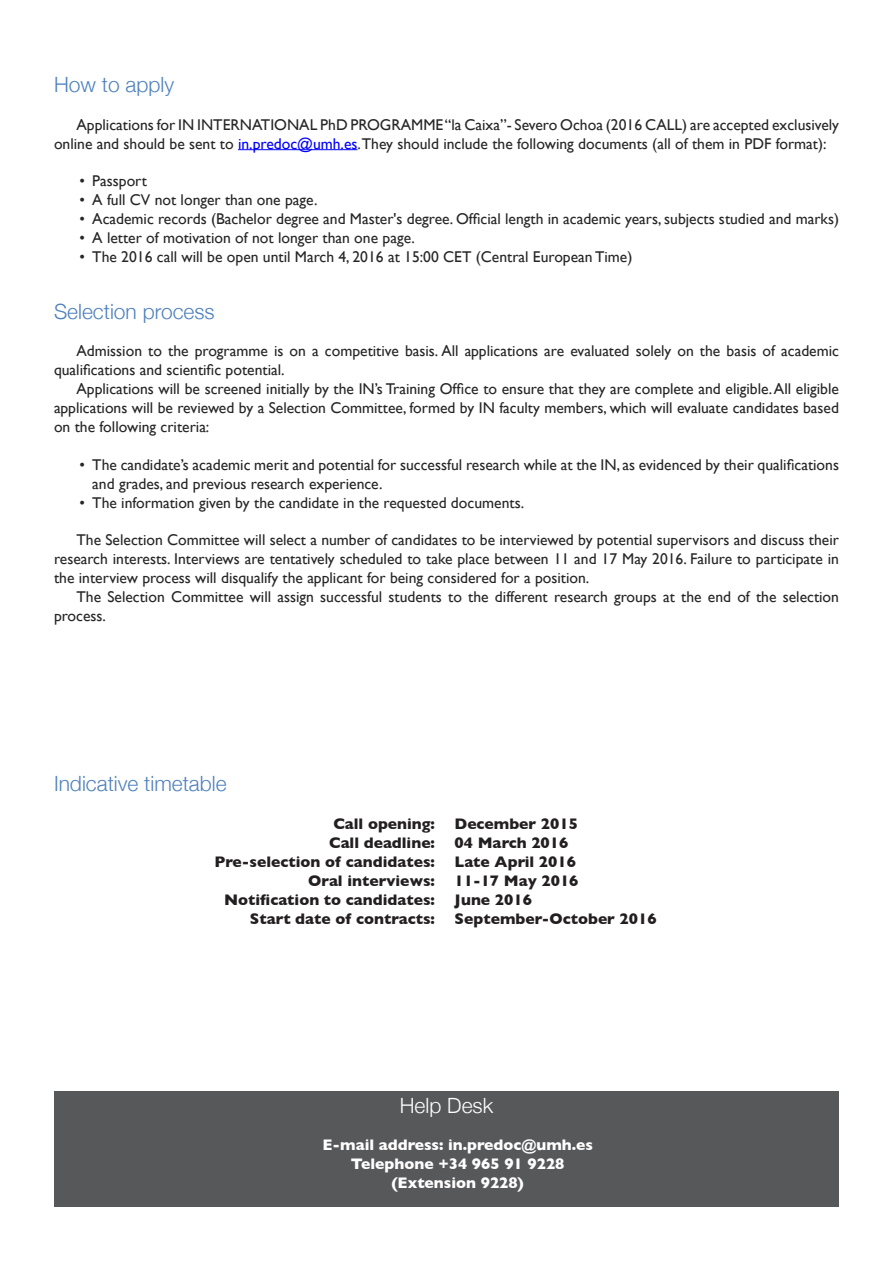
<style>
.page{position:relative;width:893px;height:1263px;background:#fff}
.page>*{position:absolute;margin:0;border:0;box-sizing:border-box;transform-origin:0 0}
.HeaderStu{font:300 21px "Helvetica Neue";color:#4f81bd}
.HeaderStu-2{font:300 21px "Helvetica Neue";color:#fff}
.Basic{font:15.6px/18.9px "Gill Sans";color:#262626}
.Basic-2{font:700 15.6px "Gill Sans";color:#231f20}
.Basic-3{font:700 15.6px "Gill Sans";color:#fff}
.Timetable{font:700 15.6px "Gill Sans";color:#231f20}
.s1{color:#00f}
</style>
<div class="page">
<hr style="left:238px;top:149px;width:120px;height:1px;background:#00f">
<div style="left:54px;top:1091px;width:785px;height:116px;background:#57585a"></div>
<p class="HeaderStu" style="left:54px;top:67px;width:122px">How to apply</p>
<p class="Basic" style="left:54px;top:115px;width:786px;text-indent:22px">Applications for IN INTERNATIONAL PhD PROGRAMME “la Caixa”- Severo Ochoa (2016 CALL) are accepted exclusively online and should be sent to <span class="s1">in.predoc@umh.es</span>.They should include the following documents (all of them in PDF format):</p>
<p class="Basic" style="left:80px;top:171px;width:69px">• Passport</p>
<p class="Basic" style="left:80px;top:190px;width:239px">• A full CV not longer than one page.</p>
<p class="Basic" style="left:80px;top:209px;width:761px">• Academic records (Bachelor degree and Master's degree. Official length in academic years, subjects studied and marks)</p>
<p class="Basic" style="left:80px;top:228px;width:337px">• A letter of motivation of not longer than one page.</p>
<p class="Basic" style="left:80px;top:247px;width:554px">• The 2016 call will be open until March 4, 2016 at 15:00 CET (Central European Time)</p>
<p class="HeaderStu" style="left:54px;top:294px;width:162px">Selection process</p>
<p class="Basic" style="left:54px;top:342px;width:786px;text-indent:22px">Admission to the programme is on a competitive basis. All applications are evaluated solely on the basis of academic qualifications and scientific potential.</p>
<p class="Basic" style="left:54px;top:379px;width:786px;text-align:justify;text-indent:22px">Applications will be screened initially by the IN’s Training Office to ensure that they are complete and eligible. All eligible applications will be reviewed by a Selection Committee, formed by IN faculty members, which will evaluate candidates based on the following criteria:</p>
<p class="Basic" style="left:92px;top:455px;width:748px;text-indent:-13px">• The candidate’s academic merit and potential for successful research while at the IN, as evidenced by their qualifications and grades, and previous research experience.</p>
<p class="Basic" style="left:80px;top:493px;width:446px">• The information given by the candidate in the requested documents.</p>
<p class="Basic" style="left:54px;top:531px;width:786px;text-align:justify;text-indent:22px">The Selection Committee will select a number of candidates to be interviewed by potential supervisors and discuss their research interests. Interviews are tentatively scheduled to take place between 11 and 17 May 2016. Failure to participate in the interview process will disqualify the applicant for being considered for a position.</p>
<p class="Basic" style="left:54px;top:587px;width:786px;text-indent:22px">The Selection Committee will assign successful students to the different research groups at the end of the selection process.</p>
<p class="HeaderStu" style="left:54px;top:767px;width:174px">Indicative timetable</p>
<p class="Timetable" style="left:333px;top:811px;width:103px">Call opening:</p>
<p class="Timetable" style="left:454px;top:811px;width:125px">December 2015</p>
<p class="Basic-2" style="left:329px;top:830px;width:107px">Call deadline:</p>
<p class="Basic-2" style="left:454px;top:830px;width:115px">04 March 2016</p>
<p class="Basic-2" style="left:215px;top:849px;width:222px">Pre-selection of candidates:</p>
<p class="Basic-2" style="left:454px;top:849px;width:123px">Late April 2016</p>
<p class="Basic-2" style="left:308px;top:868px;width:128px">Oral interviews:</p>
<p class="Basic-2" style="left:454px;top:868px;width:125px">11-17 May 2016</p>
<p class="Basic-2" style="left:224px;top:887px;width:309px">Notification to candidates: June 2016</p>
<p class="Basic-2" style="left:250px;top:906px;width:187px">Start date of contracts:</p>
<p class="Basic-2" style="left:454px;top:906px;width:204px">September-October 2016</p>
<p class="HeaderStu-2" style="left:400px;top:1088px;width:95px">Help Desk</p>
<p class="Basic-3" style="left:322px;top:1133px;width:272px">E-mail address: in.predoc@umh.es</p>
<p class="Basic-3" style="left:351px;top:1151px;width:215px">Telephone +34 965 91 9228</p>
<p class="Basic-3" style="left:392px;top:1170px;width:134px">(Extension 9228)</p>
</div>
